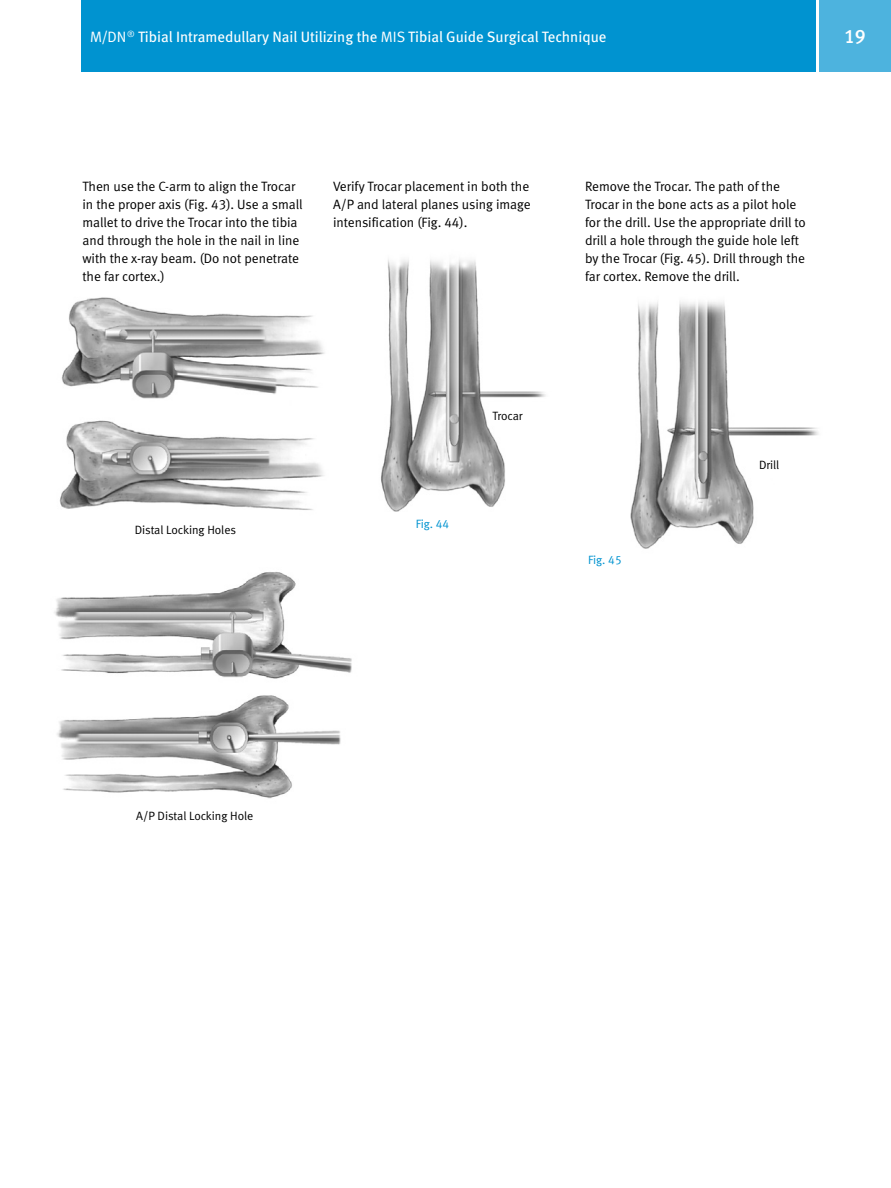
<style>
.page{position:relative;width:891px;height:1188px;background:#fff}
.page>*{position:absolute;margin:0;border:0;box-sizing:border-box;transform-origin:0 0}
.t1{font:19.5px "Meta Medium LF";color:#fff}
.t2{font:15px "Meta Book LF";color:#fff}
.t3{font:13.5px/18px "Meta Normal LF";color:#000}
.t4{font:12px "Meta Normal LF";letter-spacing:-.005em;color:#000}
.t5{font:12px "Meta Normal LF";color:#0093d0}
.s1{font-family:"Meta Normal LF"}
</style>
<div class="page">
<div style="left:81px;top:0;width:735px;height:72px;background:#0093d0"></div>
<div style="left:819px;top:0;width:72px;height:72px;background:#4db3de"></div>
<img style="left:381px;top:259px;width:165px;height:253px">
<img style="left:54px;top:297px;width:298px;height:502px">
<img style="left:630px;top:301px;width:189px;height:248px">
<p class="t2" style="left:90px;top:28px;width:518px"><span class="s1">M/DN</span><sup>®</sup> Tibial Intramedullary Nail Utilizing the <span class="s1">MIS</span> Tibial Guide Surgical Technique</p>
<h1 class="t1" style="left:844px;top:25px;width:23px">19</h1>
<p class="t3" style="left:82px;top:177px;width:222px">Then use the C-arm to align the Trocar in the proper axis (Fig. 43). Use a small mallet to drive the Trocar into the tibia and through the hole in the nail in line with the x-ray beam. (Do not penetrate the far cortex.)</p>
<p class="t3" style="left:333px;top:177px;width:199px;text-align:justify">Verify Trocar placement in both the A/P and lateral planes using image intensification (Fig. 44).</p>
<p class="t3" style="left:585px;top:177px;width:222px">Remove the Trocar. The path of the Trocar in the bone acts as a pilot hole for the drill. Use the appropriate drill to drill a hole through the guide hole left by the Trocar (Fig. 45). Drill through the far cortex. Remove the drill.</p>
<p class="t4" style="left:135px;top:523px;width:103px">Distal Locking Holes</p>
<p class="t4" style="left:136px;top:809px;width:119px">A/P Distal Locking Hole</p>
<p class="t5" style="left:416px;top:517px;width:35px">Fig. 44</p>
<p class="t4" style="left:492px;top:409px;width:32px">Trocar</p>
<p class="t5" style="left:588px;top:553px;width:35px">Fig. 45</p>
<p class="t4" style="left:759px;top:458px;width:22px">Drill</p>
</div>
